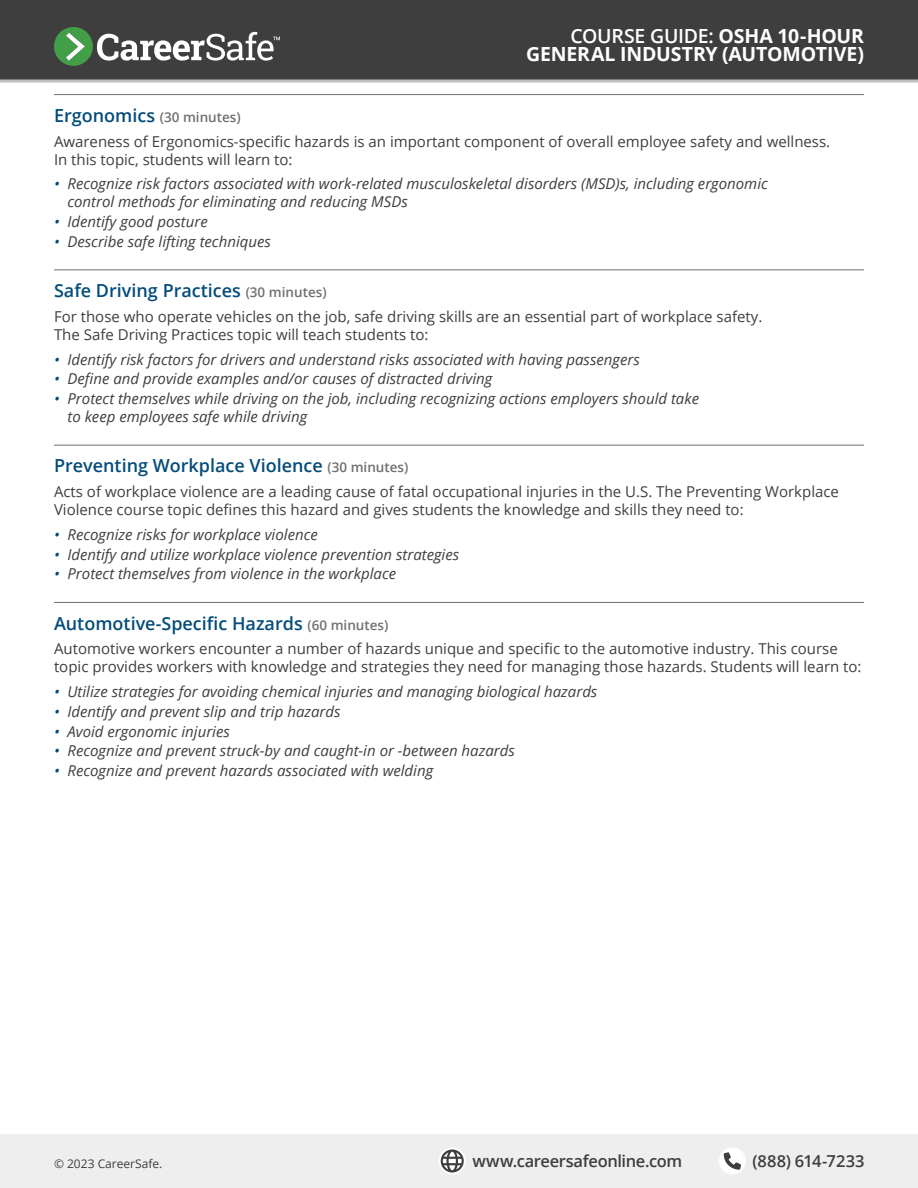
<style>
.page{position:relative;width:918px;height:1188px;background:#fff}
.page>*{position:absolute;margin:0;border:0;box-sizing:border-box;transform-origin:0 0}
.t1{font:700 19.5px/18px "Open Sans";letter-spacing:-.01em;color:#fff;text-align:right}
.guide-section-title{font:600 18px "Open Sans";color:#044c7a}
.t2{font:600 16.5px "Open Sans";letter-spacing:-.02em;color:#3e3e3e}
.t3{font:600 16.5px "Open Sans";letter-spacing:.01em;color:#3e3e3e}
.t4{font:italic 15px/18px "Open Sans";color:#3e3e3e}
.guide-section-body{font:15px/18px "Open Sans";color:#3e3e3e}
.guide-section-title-2{font:600 13.5px "Open Sans";color:#707070}
.t5{font:12px "Open Sans";color:#3e3e3e}
.s1{font-weight:600}
.s2{font-size:18px;color:#044c7a}
.s3{color:#044c7a}
.s4{font-size:13.5px;color:#707070}
</style>
<div class="page">
<div style="left:0;top:0;width:918px;height:81px;background:#3e3e3e"></div>
<hr style="left:0;top:80px;width:918px;height:2px;background:#bfbfbf">
<div style="left:0;top:1134px;width:918px;height:54px;background:#eee"></div>
<svg style="left:54px;top:27px;width:226px;height:39px"></svg>
<svg style="left:439px;top:1148px;width:27px;height:26px"></svg>
<svg style="left:441px;top:1149px;width:23px;height:24px"></svg>
<div style="left:719px;top:1148px;width:27px;height:26px;background:#fff;border-radius:50%"></div>
<svg style="left:724px;top:1152px;width:17px;height:18px"></svg>
<hr style="left:54px;top:94px;width:810px;height:1px;background:#707070">
<hr style="left:54px;top:270px;width:810px;height:1px;background:#707070">
<hr style="left:54px;top:445px;width:810px;height:1px;background:#707070">
<hr style="left:54px;top:602px;width:810px;height:1px;background:#707070">
<h1 class="t1" style="left:526px;top:26px;width:339px"><span class="s1">COURSE GUIDE:</span> OSHA 10-HOUR<br>GENERAL INDUSTRY (AUTOMOTIVE)</h1>
<p class="guide-section-title-2" style="left:54px;top:108px;width:188px"><span class="s2">Ergonomics</span> (30 minutes)</p>
<p class="guide-section-body" style="left:54px;top:132px;width:778px">Awareness of Ergonomics-specific hazards is an important component of overall employee safety and wellness.<br>In this topic, students will learn to:</p>
<p class="t4" style="left:68px;top:174px;width:702px;text-indent:-14px"><span class="s3">•</span> Recognize risk factors associated with work-related musculoskeletal disorders (MSD)s, including ergonomic control methods for eliminating and reducing MSDs</p>
<p class="t4" style="left:54px;top:212px;width:155px"><span class="s3">•</span> Identify good posture</p>
<p class="t4" style="left:54px;top:232px;width:218px"><span class="s3">•</span> Describe safe lifting techniques</p>
<p class="guide-section-title" style="left:54px;top:278px;width:274px">Safe Driving Practices <span class="s4">(30 minutes)</span></p>
<p class="guide-section-body" style="left:54px;top:307px;width:710px">For those who operate vehicles on the job, safe driving skills are an essential part of workplace safety.<br>The Safe Driving Practices topic will teach students to:</p>
<p class="t4" style="left:54px;top:350px;width:587px"><span class="s3">•</span> Identify risk factors for drivers and understand risks associated with having passengers</p>
<p class="t4" style="left:54px;top:369px;width:440px"><span class="s3">•</span> Define and provide examples and/or causes of distracted driving</p>
<p class="t4" style="left:68px;top:389px;width:633px;text-indent:-14px"><span class="s3">•</span> Protect themselves while driving on the job, including recognizing actions employers should take to keep employees safe while driving</p>
<p class="guide-section-title" style="left:54px;top:453px;width:356px">Preventing Workplace Violence <span class="s4">(30 minutes)</span></p>
<p class="guide-section-body" style="left:54px;top:482px;width:787px">Acts of workplace violence are a leading cause of fatal occupational injuries in the U.S. The Preventing Workplace<br>Violence course topic defines this hazard and gives students the knowledge and skills they need to:</p>
<p class="t4" style="left:54px;top:525px;width:265px"><span class="s3">•</span> Recognize risks for workplace violence</p>
<p class="t4" style="left:54px;top:545px;width:407px"><span class="s3">•</span> Identify and utilize workplace violence prevention strategies</p>
<p class="t4" style="left:54px;top:564px;width:344px"><span class="s3">•</span> Protect themselves from violence in the workplace</p>
<p class="guide-section-title" style="left:54px;top:611px;width:336px">Automotive-Specific Hazards <span class="s4">(60 minutes)</span></p>
<p class="guide-section-body" style="left:54px;top:640px;width:809px">Automotive workers encounter a number of hazards unique and specific to the automotive industry. This course topic provides workers with knowledge and strategies they need for managing those hazards. Students will learn to:</p>
<p class="t4" style="left:54px;top:682px;width:545px"><span class="s3">•</span> Utilize strategies for avoiding chemical injuries and managing biological hazards</p>
<p class="t4" style="left:54px;top:702px;width:288px"><span class="s3">•</span> Identify and prevent slip and trip hazards</p>
<p class="t4" style="left:54px;top:722px;width:177px"><span class="s3">•</span> Avoid ergonomic injuries</p>
<p class="t4" style="left:54px;top:741px;width:462px"><span class="s3">•</span> Recognize and prevent struck-by and caught-in or -between hazards</p>
<p class="t4" style="left:54px;top:761px;width:381px"><span class="s3">•</span> Recognize and prevent hazards associated with welding</p>
<p class="t5" style="left:54px;top:1155px;width:110px">© 2023 CareerSafe.</p>
<p class="t2" style="left:472px;top:1150px;width:211px">www.careersafeonline.com</p>
<p class="t3" style="left:753px;top:1150px;width:114px">(888) 614-7233</p>
</div>
